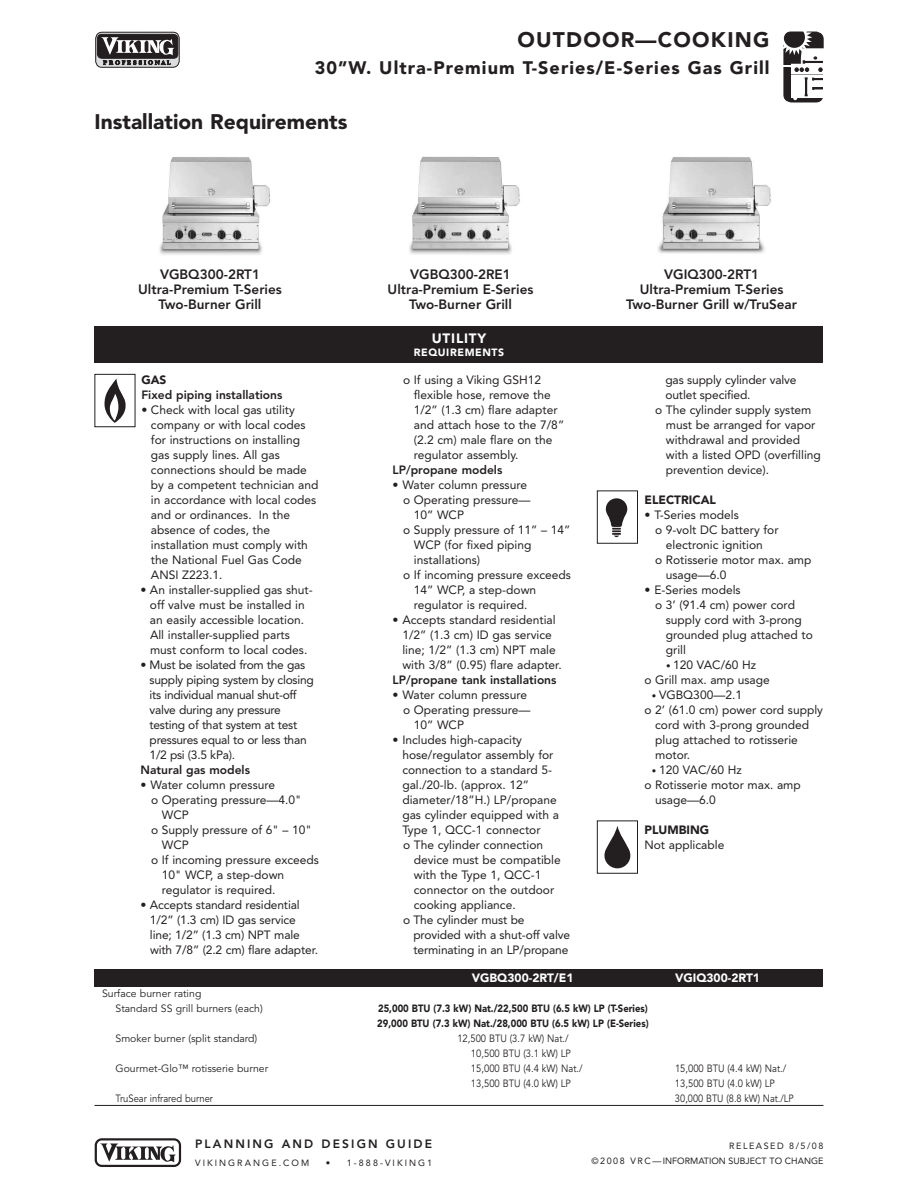
<style>
.page{position:relative;width:918px;height:1188px;background:#fff}
.page>*{position:absolute;margin:0;border:0;box-sizing:border-box;transform-origin:0 0}
.t1{font:900 21px "Avenir";color:#231f20}
.t2{font:900 21px "Avenir";letter-spacing:.06em;color:#231f20}
.t3{font:900 18px "Avenir";letter-spacing:.06em;color:#231f20}
.t4{font:800 13.5px/15px "Avenir";color:#231f20;text-align:center}
.t5{font:900 13.5px "Avenir";letter-spacing:.06em;color:#fff}
.t6{font:12px/15px "Avenir";color:#231f20}
.t7{font:12px/15px "Avenir";letter-spacing:-.02em;color:#231f20}
.t8{font:800 12px "Avenir";color:#231f20}
.t9{font:900 12px "Avenir";color:#fff}
.t10{font:800 12px "Avenir";letter-spacing:.175em;color:#231f20}
.t11{font:900 12px "Avenir";color:#231f20}
.t12{font:10.5px/15px "Avenir";color:#231f20;text-align:right;scale:.9 1}
.t13{font:10.5px/15px "Avenir";color:#231f20}
.t14{font:900 10.5px/15px "Avenir";color:#231f20;scale:.9 1}
.t15{font:900 10.5px "Avenir";letter-spacing:.06em;color:#fff}
.t16{font:9px/15px "Avenir";color:#231f20;text-align:right}
.t17{font:9px "Avenir";letter-spacing:.23em;color:#231f20}
.s1{font-weight:800}
.s2{font-size:9px}
</style>
<div class="page">
<svg style="left:783px;top:31px;width:41px;height:71px"></svg>
<hr style="left:823px;top:58px;width:2px;height:35px;background:#fff">
<svg style="left:95px;top:1138px;width:86px;height:29px"></svg>
<svg style="left:95px;top:32px;width:85px;height:36px;background:#6f6c6d"></svg>
<div style="left:94px;top:327px;width:730px;height:36px;background:#231f20"></div>
<svg style="left:606px;top:498px;width:21px;height:39px"></svg>
<div style="left:597px;top:490px;width:41px;height:54px;border:1px solid #231f20"></div>
<svg style="left:604px;top:826px;width:26px;height:42px"></svg>
<div style="left:597px;top:820px;width:41px;height:54px;border:1px solid #231f20"></div>
<div style="left:94px;top:969px;width:730px;height:18px;background:#231f20"></div>
<hr style="left:94px;top:1105px;width:730px;height:1px;background:#231f20">
<svg style="left:105px;top:379px;width:21px;height:44px"></svg>
<div style="left:94px;top:374px;width:41px;height:53px;border:1px solid #231f20"></div>
<img style="left:159px;top:157px;width:111px;height:98px">
<img style="left:409px;top:156px;width:111px;height:99px">
<img style="left:658px;top:157px;width:113px;height:97px">
<h1 class="t2" style="left:517px;top:31px;width:254px">OUTDOOR—COOKING</h1>
<h2 class="t3" style="left:315px;top:60px;width:456px">30”W. Ultra-Premium T-Series/E-Series Gas Grill</h2>
<h1 class="t1" style="left:94px;top:113px;width:254px">Installation Requirements</h1>
<p class="t4" style="left:138px;top:268px;width:145px">VGBQ300-2RT1<br>Ultra-Premium T-Series<br>Two-Burner Grill</p>
<p class="t4" style="left:388px;top:268px;width:147px">VGBQ300-2RE1<br>Ultra-Premium E-Series<br>Two-Burner Grill</p>
<p class="t4" style="left:626px;top:268px;width:172px">VGIQ300-2RT1<br>Ultra-Premium T-Series<br>Two-Burner Grill w/TruSear</p>
<p class="t11" style="left:141px;top:375px;width:27px">GAS</p>
<p class="t8" style="left:141px;top:390px;width:142px">Fixed piping installations</p>
<p class="t6" style="left:151px;top:403px;width:169px;text-indent:-10px">• Check with local gas utility company or with local codes for instructions on installing gas supply lines. All gas connections should be made by a competent technician and in accordance with local codes and or ordinances. In the absence of codes, the installation must comply with the National Fuel Gas Code<br>ANSI Z223.1.</p>
<p class="t6" style="left:150px;top:583px;width:164px;text-indent:-9px">• An installer-supplied gas shut&shy;off valve must be installed in an easily accessible location.<br>All installer-supplied parts must conform to local codes.</p>
<p class="t7" style="left:150px;top:658px;width:166px;text-indent:-9px">• Must be isolated from the gas supply piping system by closing its individual manual shut-off valve during any pressure testing of that system at test pressures equal to or less than<br>1/2 psi (3.5 kPa).</p>
<p class="t8" style="left:141px;top:765px;width:111px">Natural gas models</p>
<p class="t6" style="left:141px;top:778px;width:136px"><span class="s1">•</span> Water column pressure</p>
<p class="t6" style="left:151px;top:793px;width:152px">o Operating pressure—4.0"</p>
<p class="t6" style="left:162px;top:808px;width:29px">WCP</p>
<p class="t6" style="left:151px;top:823px;width:162px">o Supply pressure of 6" – 10"</p>
<p class="t6" style="left:162px;top:838px;width:29px">WCP</p>
<p class="t6" style="left:151px;top:853px;width:170px">o If incoming pressure exceeds</p>
<p class="t6" style="left:162px;top:868px;width:124px">10" WCP, a step-down</p>
<p class="t6" style="left:162px;top:883px;width:115px">regulator is required.</p>
<p class="t6" style="left:150px;top:898px;width:170px;text-indent:-9px"><span class="s1">•</span> Accepts standard residential<br>1/2” (1.3 cm) ID gas service line; 1/2” (1.3 cm) NPT male with 7/8” (2.2 cm) flare adapter.</p>
<p class="t13" style="left:116px;top:987px;width:149px;text-indent:-13px">Surface burner rating<br>Standard SS grill burners (each)</p>
<p class="t5" style="left:432px;top:333px;width:56px">UTILITY</p>
<p class="t15" style="left:414px;top:348px;width:92px">REQUIREMENTS</p>
<p class="t6" style="left:414px;top:373px;width:152px;text-indent:-11px">o If using a Viking GSH12 flexible hose, remove the<br>1/2” (1.3 cm) flare adapter and attach hose to the 7/8” (2.2 cm) male flare on the regulator assembly.</p>
<p class="t8" style="left:393px;top:465px;width:111px">LP/propane models</p>
<p class="t6" style="left:393px;top:478px;width:136px"><span class="s1">•</span> Water column pressure</p>
<p class="t6" style="left:403px;top:493px;width:129px">o Operating pressure—</p>
<p class="t6" style="left:414px;top:508px;width:52px">10” WCP</p>
<p class="t6" style="left:403px;top:523px;width:169px">o Supply pressure of 11” – 14”</p>
<p class="t6" style="left:414px;top:538px;width:119px">WCP (for fixed piping</p>
<p class="t6" style="left:414px;top:553px;width:68px">installations)</p>
<p class="t6" style="left:403px;top:568px;width:170px">o If incoming pressure exceeds</p>
<p class="t6" style="left:414px;top:583px;width:124px">14” WCP, a step-down</p>
<p class="t6" style="left:414px;top:598px;width:115px">regulator is required.</p>
<p class="t6" style="left:402px;top:613px;width:161px;text-indent:-10px"><span class="s1">•</span> Accepts standard residential<br>1/2” (1.3 cm) ID gas service line; 1/2” (1.3 cm) NPT male with 3/8” (0.95) flare adapter.</p>
<p class="t8" style="left:393px;top:675px;width:166px">LP/propane tank installations</p>
<p class="t6" style="left:393px;top:688px;width:136px"><span class="s1">•</span> Water column pressure</p>
<p class="t6" style="left:403px;top:703px;width:129px">o Operating pressure—</p>
<p class="t6" style="left:414px;top:718px;width:52px">10” WCP</p>
<p class="t6" style="left:402px;top:733px;width:158px;text-indent:-10px"><span class="s1">•</span> Includes high-capacity hose/regulator assembly for connection to a standard 5- gal./20-lb. (approx. 12” diameter/18”H.) LP/propane gas cylinder equipped with a<br>Type 1, QCC-1 connector<br>o The cylinder connection</p>
<p class="t6" style="left:414px;top:853px;width:149px">device must be compatible</p>
<p class="t6" style="left:414px;top:868px;width:129px">with the Type 1, QCC-1</p>
<p class="t6" style="left:414px;top:883px;width:142px">connector on the outdoor</p>
<p class="t6" style="left:414px;top:898px;width:103px">cooking appliance.</p>
<p class="t6" style="left:403px;top:913px;width:123px">o The cylinder must be</p>
<p class="t6" style="left:413px;top:928px;width:158px">provided with a shut-off valve</p>
<p class="t6" style="left:413px;top:943px;width:157px">terminating in an LP/propane</p>
<p class="t6" style="left:665px;top:373px;width:133px">gas supply cylinder valve</p>
<p class="t6" style="left:665px;top:388px;width:87px">outlet specified.</p>
<p class="t6" style="left:655px;top:403px;width:158px">o The cylinder supply system</p>
<p class="t6" style="left:666px;top:418px;width:151px">must be arranged for vapor</p>
<p class="t6" style="left:666px;top:433px;width:136px">withdrawal and provided</p>
<p class="t6" style="left:666px;top:448px;width:157px">with a listed OPD (overfilling</p>
<p class="t6" style="left:666px;top:463px;width:105px">prevention device).</p>
<p class="t11" style="left:645px;top:495px;width:73px">ELECTRICAL</p>
<p class="t6" style="left:645px;top:508px;width:96px"><span class="s1">•</span> T-Series models</p>
<p class="t6" style="left:655px;top:523px;width:125px">o 9-volt DC battery for</p>
<p class="t6" style="left:666px;top:538px;width:99px">electronic ignition</p>
<p class="t6" style="left:655px;top:553px;width:158px">o Rotisserie motor max. amp</p>
<p class="t6" style="left:666px;top:568px;width:62px">usage—6.0</p>
<p class="t6" style="left:645px;top:583px;width:98px"><span class="s1">•</span> E-Series models</p>
<p class="t6" style="left:655px;top:598px;width:141px">o 3’ (91.4 cm) power cord</p>
<p class="t6" style="left:666px;top:613px;width:138px">supply cord with 3-prong</p>
<p class="t6" style="left:666px;top:628px;width:149px">grounded plug attached to</p>
<p class="t6" style="left:666px;top:643px;width:22px">grill</p>
<p class="t6" style="left:645px;top:658px;width:127px;text-indent:22px"><span class="s2">•</span> 120 VAC/60 Hz<br>o Grill max. amp usage</p>
<p class="t6" style="left:652px;top:688px;width:92px"><span class="s2">•</span> VGBQ300—2.1</p>
<p class="t6" style="left:645px;top:703px;width:180px">o 2’ (61.0 cm) power cord supply</p>
<p class="t6" style="left:655px;top:718px;width:156px">cord with 3-prong grounded</p>
<p class="t6" style="left:655px;top:733px;width:144px">plug attached to rotisserie</p>
<p class="t6" style="left:655px;top:748px;width:37px">motor.</p>
<p class="t6" style="left:652px;top:763px;width:92px"><span class="s2">•</span> 120 VAC/60 Hz</p>
<p class="t6" style="left:645px;top:778px;width:158px">o Rotisserie motor max. amp</p>
<p class="t6" style="left:655px;top:793px;width:62px">usage—6.0</p>
<p class="t11" style="left:645px;top:825px;width:66px">PLUMBING</p>
<p class="t6" style="left:645px;top:838px;width:81px">Not applicable</p>
<p class="t9" style="left:472px;top:973px;width:103px">VGBQ300-2RT/E1</p>
<p class="t9" style="left:675px;top:973px;width:87px">VGIQ300-2RT1</p>
<p class="t14" style="left:377px;top:1002px;width:303px">25,000 BTU (7.3 kW) Nat./22,500 BTU (6.5 kW) LP (T-Series)<br>29,000 BTU (7.3 kW) Nat./28,000 BTU (6.5 kW) LP (E-Series)</p>
<p class="t13" style="left:116px;top:1032px;width:143px">Smoker burner (split standard)</p>
<p class="t12" style="left:457px;top:1032px;width:128px">12,500 BTU (3.7 kW) Nat./<br>10,500 BTU (3.1 kW) LP</p>
<p class="t13" style="left:116px;top:1062px;width:154px">Gourmet-Glo™ rotisserie burner</p>
<p class="t12" style="left:471px;top:1062px;width:126px">15,000 BTU (4.4 kW) Nat./</p>
<p class="t12" style="left:675px;top:1062px;width:125px">15,000 BTU (4.4 kW) Nat./</p>
<p class="t12" style="left:471px;top:1077px;width:113px">13,500 BTU (4.0 kW) LP</p>
<p class="t12" style="left:675px;top:1077px;width:113px">13,500 BTU (4.0 kW) LP</p>
<p class="t12" style="left:116px;top:1092px;width:110px">TruSear infrared burner</p>
<p class="t12" style="left:675px;top:1092px;width:134px">30,000 BTU (8.8 kW) Nat./LP</p>
<p class="t10" style="left:195px;top:1139px;width:238px">PLANNING AND DESIGN GUIDE</p>
<p class="t17" style="left:195px;top:1159px;width:116px">VIKINGRANGE.COM</p>
<p class="t17" style="left:326px;top:1159px;width:108px">• 1-888-VIKING1</p>
<p class="t16" style="left:592px;top:1139px;width:233px">RELEASED 8/5/08<br>© 2 0 0 8 V R C — INFORMATION SUBJECT TO CHANGE</p>
</div>
